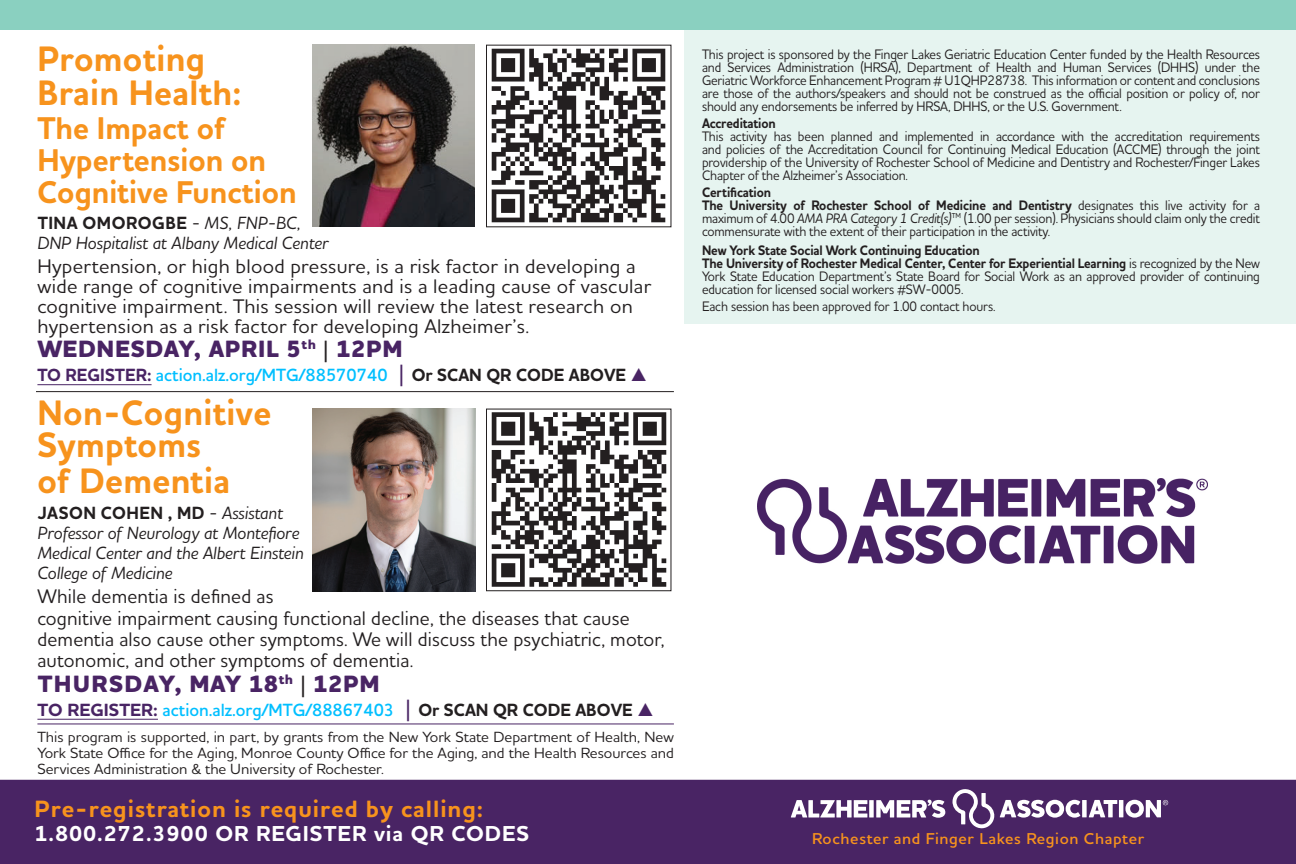
<style>
.page{position:relative;width:1296px;height:864px;background:#fff}
.page>*{position:absolute;margin:0;border:0;box-sizing:border-box;transform-origin:0 0}
.t1{font:700 36px/34px "Houschka Alt Pro";letter-spacing:.01em;color:#f7931d;scale:.95 1}
.t2{font:700 32px/32px "Houschka Alt Pro";color:#f7931d;scale:.95 1}
.t3{font:800 24px "Houschka Alt Pro";letter-spacing:.025em;color:#492464}
.t4{font:700 24px "Houschka Alt Pro";letter-spacing:.04em;color:#f7931d}
.t5{font:700 22px "Houschka Alt Pro";letter-spacing:.04em;color:#fff}
.t6{font:500 20px/20px "Houschka Alt Pro";letter-spacing:.01em;color:#231f20}
.t7{font:500 20px/21.4px "Houschka Alt Pro";letter-spacing:.01em;color:#231f20;scale:.95 1}
.t8{font:italic 500 18px/20px "Houschka Alt Pro";color:#231f20;scale:.95 1}
.t9{font:600 18px "Houschka Alt Pro";color:#00bfff;scale:.95 1}
.t10{font:600 16px "Houschka Alt Pro";letter-spacing:.04em;color:#f7931d}
.t11{font:500 15px/16px "Houschka Alt Pro";color:#231f20;text-align:justify}
.t12{font:500 14px/13px "Houschka Alt Pro";letter-spacing:-.01em;color:#231f20;text-align:justify;scale:.9 1}
.t13{font:700 14px "Houschka Alt Pro";letter-spacing:-.01em;color:#231f20;scale:.9 1}
.s1{font-weight:700;font-style:normal}
.s2{font-style:normal}
.s3{font-weight:500;color:#231f20}
.s4{font-weight:700;color:#492464}
.s5{font-weight:500;font-size:24px;color:#492464}
.s6{font-weight:700;color:#231f20}
.s7{font-weight:700}
.s8{font-style:italic}
</style>
<div class="page">
<img style="left:0;top:29px;width:1296px;height:835px">
<div style="left:684px;top:26px;width:612px;height:298px;background:#e6f4f0"></div>
<div style="left:0;top:0;width:1296px;height:29px;background:#8ad0c0"></div>
<svg style="left:791px;top:800px;width:76px;height:18px"></svg>
<div style="left:869px;top:800px;width:5px;height:18px;background:#fff"></div>
<svg style="left:876px;top:800px;width:69px;height:18px"></svg>
<svg style="left:952px;top:789px;width:128px;height:40px"></svg>
<div style="left:1082px;top:800px;width:5px;height:17px;background:#fff"></div>
<svg style="left:1089px;top:800px;width:28px;height:17px"></svg>
<hr style="left:1119px;top:800px;width:4px;height:17px;background:#fff">
<svg style="left:1125px;top:800px;width:43px;height:18px"></svg>
<hr style="left:37px;top:723px;width:637px;height:1px;background:#492464">
<hr style="left:37px;top:384px;width:115px;height:1px;background:#492464">
<hr style="left:37px;top:719px;width:121px;height:1px;background:#492464">
<img style="left:312px;top:44px;width:163px;height:182px">
<img style="left:312px;top:409px;width:163px;height:182px">
<hr style="left:36px;top:391px;width:638px;height:1px;background:#231f20">
<div style="left:486px;top:45px;width:185px;height:182px;border:1px solid #231f20"></div>
<img style="left:488px;top:46px;width:182px;height:181px">
<div style="left:486px;top:409px;width:185px;height:182px;border:1px solid #231f20"></div>
<img style="left:488px;top:411px;width:181px;height:177px">
<img style="left:686px;top:332px;width:590px;height:143px">
<img style="left:758px;top:478px;width:449px;height:86px">
<svg style="left:632px;top:368px;width:14px;height:13px"></svg>
<svg style="left:638px;top:703px;width:15px;height:13px"></svg>
<h1 class="t1" style="left:37px;top:43px;width:216px">Promoting<br>Brain Health:</h1>
<h2 class="t2" style="left:37px;top:113px;width:274px">The Impact of<br>Hypertension on<br>Cognitive Function</h2>
<p class="t8" style="left:37px;top:213px;width:308px"><span class="s1">TINA OMOROGBE</span> <span class="s2">-</span> MS, FNP-BC,<br>DNP Hospitalist at Albany Medical Center</p>
<p class="t6" style="left:37px;top:256px;width:615px">Hypertension, or high blood pressure, is a risk factor in developing a wide range of cognitive impairments and is a leading cause of vascular cognitive impairment. This session will review the latest research on hypertension as a risk factor for developing Alzheimer’s.</p>
<h3 class="t3" style="left:37px;top:334px;width:367px">WEDNESDAY, APRIL 5<sup>th</sup> <span class="s3">|</span> 12PM</h3>
<p class="t9" style="left:37px;top:364px;width:621px"><span class="s4">TO REGISTER:</span> action.alz.org/MTG/88570740 <span class="s5">|</span> <span class="s6">Or SCAN QR CODE ABOVE</span></p>
<h1 class="t1" style="left:37px;top:398px;width:248px;line-height:32px">Non-Cognitive<br>Symptoms</h1>
<h1 class="t1" style="left:37px;top:465px;width:204px">of Dementia</h1>
<p class="t8" style="left:37px;top:503px;width:282px"><span class="s1">JASON COHEN , MD</span> <span class="s2">-</span> Assistant<br>Professor of Neurology at Montefiore<br>Medical Center and the Albert Einstein<br>College of Medicine</p>
<h3 class="t7" style="left:37px;top:585px;width:662px">While dementia is defined as<br>cognitive impairment causing functional decline, the diseases that cause dementia also cause other symptoms. We will discuss the psychiatric, motor, autonomic, and other symptoms of dementia.</h3>
<h3 class="t3" style="left:38px;top:668px;width:344px">THURSDAY, MAY 18<sup>th</sup> <span class="s3">|</span> 12PM</h3>
<p class="t9" style="left:37px;top:698px;width:628px"><span class="s4">TO REGISTER:</span> action.alz.org/MTG/88867403 <span class="s5">|</span> <span class="s6">Or SCAN QR CODE ABOVE</span></p>
<p class="t11" style="left:37px;top:729px;width:638px">This program is supported, in part, by grants from the New York State Department of Health, New York State Office for the Aging, Monroe County Office for the Aging, and the Health Resources and Services Administration &amp; the University of Rochester.</p>
<p class="t12" style="left:702px;top:47px;width:622px">This project is sponsored by the Finger Lakes Geriatric Education Center funded by the Health Resources and Services Administration (HRSA), Department of Health and Human Services (DHHS) under the Geriatric Workforce Enhancement Program # U1QHP28738. This information or content and conclusions are those of the authors/speakers and should not be construed as the official position or policy of, nor should any endorsements be inferred by HRSA, DHHS, or the U.S. Government.</p>
<p class="t13" style="left:702px;top:114px;width:84px">Accreditation</p>
<p class="t12" style="left:702px;top:129px;width:622px">This activity has been planned and implemented in accordance with the accreditation requirements and policies of the Accreditation Council for Continuing Medical Education (ACCME) through the joint providership of the University of Rochester School of Medicine and Dentistry and Rochester/Finger Lakes Chapter of the Alzheimer’s Association.</p>
<p class="t12" style="left:702px;top:185px;width:622px;text-align:left"><span class="s7">Certification<br>The University of Rochester School of Medicine and Dentistry</span> designates this live activity for a maximum of 4.00 <span class="s8">AMA PRA Category 1 Credit(s)</span>™ (1.00 per session). Physicians should claim only the credit commensurate with the extent of their participation in the activity.</p>
<p class="t12" style="left:702px;top:243px;width:622px;text-align:left"><span class="s7">New York State Social Work Continuing Education<br>The University of Rochester Medical Center, Center for Experiential Learning</span> is recognized by the New York State Education Department’s State Board for Social Work as an approved provider of continuing education for licensed social workers #SW-0005.</p>
<p class="t12" style="left:702px;top:299px;width:327px">Each session has been approved for 1.00 contact hours.</p>
<h3 class="t4" style="left:35px;top:793px;width:450px">Pre-registration is required by calling:</h3>
<h3 class="t5" style="left:35px;top:819px;width:496px">1.800.272.3900 OR REGISTER via QR CODES</h3>
<p class="t10" style="left:812px;top:828px;width:334px">Rochester and Finger Lakes Region Chapter</p>
</div>
